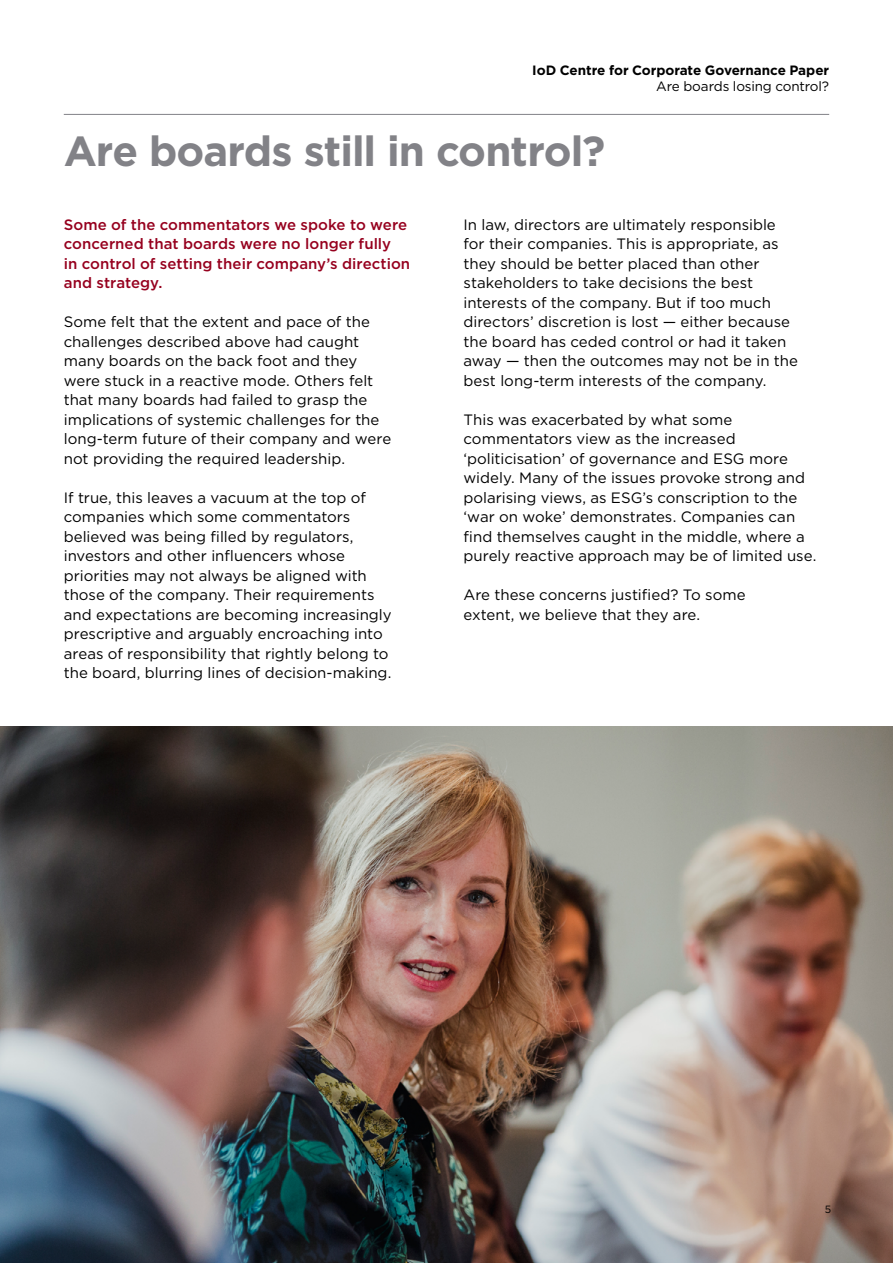
<style>
.page{position:relative;width:893px;height:1263px;background:#fff}
.page>*{position:absolute;margin:0;border:0;box-sizing:border-box;transform-origin:0 0}
.t1{font:700 42px "Gotham";letter-spacing:-.025em;color:#828287}
.t2{font:15px/19.5px "Gotham";color:#000}
.t3{font:500 15px/19.5px "Gotham";letter-spacing:.005em;color:#96001e}
.t4{font:700 13.5px "Gotham";letter-spacing:-.005em;color:#000}
.t5{font:13.5px "Gotham";letter-spacing:-.01em;color:#000}
.t6{font:10.5px "Gotham";color:#000}
</style>
<div class="page">
<img style="left:0;top:727px;width:893px;height:536px">
<hr style="left:64px;top:114px;width:765px;height:1px;background:#828287">
<p class="t4" style="left:532px;top:61px;width:298px">IoD Centre for Corporate Governance Paper</p>
<p class="t5" style="left:656px;top:78px;width:175px">Are boards losing control?</p>
<h1 class="t1" style="left:64px;top:123px;width:543px">Are boards still in control?</h1>
<p class="t3" style="left:64px;top:214px;width:348px">Some of the commentators we spoke to were concerned that boards were no longer fully<br>in control of setting their company’s direction and strategy.</p>
<p class="t2" style="left:64px;top:312px;width:329px">Some felt that the extent and pace of the challenges described above had caught many boards on the back foot and they were stuck in a reactive mode. Others felt that many boards had failed to grasp the implications of systemic challenges for the long-term future of their company and were not providing the required leadership.</p>
<p class="t2" style="left:64px;top:487px;width:329px">If true, this leaves a vacuum at the top of companies which some commentators believed was being filled by regulators, investors and other influencers whose priorities may not always be aligned with those of the company. Their requirements and expectations are becoming increasingly prescriptive and arguably encroaching into areas of responsibility that rightly belong to the board, blurring lines of decision-making.</p>
<p class="t2" style="left:463px;top:214px;width:336px">In law, directors are ultimately responsible for their companies. This is appropriate, as they should be better placed than other stakeholders to take decisions the best interests of the company. But if too much directors’ discretion is lost — either because the board has ceded control or had it taken away — then the outcomes may not be in the best long-term interests of the company.</p>
<p class="t2" style="left:463px;top:409px;width:354px">This was exacerbated by what some commentators view as the increased ‘politicisation’ of governance and ESG more widely. Many of the issues provoke strong and polarising views, as ESG’s conscription to the ‘war on woke’ demonstrates. Companies can find themselves caught in the middle, where a purely reactive approach may be of limited use.</p>
<p class="t2" style="left:463px;top:585px;width:284px">Are these concerns justified? To some extent, we believe that they are.</p>
<p class="t6" style="left:825px;top:1203px;width:8px">5</p>
</div>
